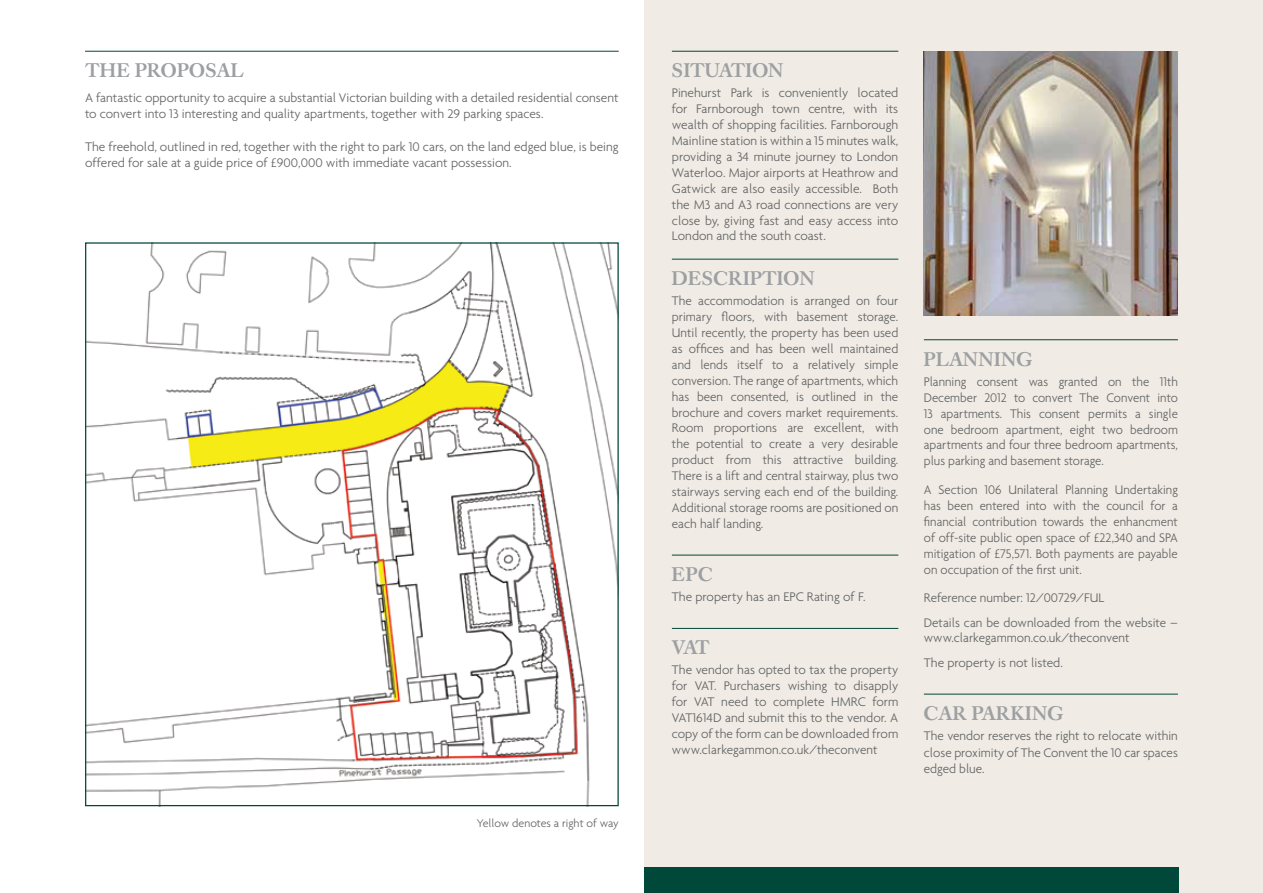
<style>
.page{position:relative;width:1263px;height:893px;background:#fff}
.page>*{position:absolute;margin:0;border:0;box-sizing:border-box;transform-origin:0 0}
.t1{font:500 19.5px "Caslon Book BE";color:#9d9fa2}
.t2{font:300 13.5px/15.9px "Agenda";color:#636466}
.t3{font:300 13.5px/15.9px "Agenda";color:#636466;text-align:justify;scale:.96 1}
.t4{font:300 12px "Agenda";color:#636466}
</style>
<div class="page">
<div style="left:644px;top:0;width:619px;height:893px;background:#f0ece5"></div>
<img style="left:87px;top:244px;width:530px;height:560px">
<hr style="left:85px;top:51px;width:534px;height:1px;background:#00483a">
<div style="left:644px;top:867px;width:534px;height:26px;background:#00483a"></div>
<hr style="left:672px;top:51px;width:226px;height:1px;background:#00483a">
<hr style="left:672px;top:259px;width:226px;height:1px;background:#00483a">
<hr style="left:672px;top:555px;width:226px;height:1px;background:#00483a">
<hr style="left:672px;top:628px;width:226px;height:1px;background:#00483a">
<img style="left:924px;top:51px;width:254px;height:265px">
<hr style="left:924px;top:339px;width:254px;height:1px;background:#00483a">
<hr style="left:924px;top:694px;width:254px;height:1px;background:#00483a">
<h1 class="t1" style="left:85px;top:59px;width:160px">THE PROPOSAL</h1>
<p class="t2" style="left:85px;top:89px;width:535px">A fantastic opportunity to acquire a substantial Victorian building with a detailed residential consent to convert into 13 interesting and quality apartments, together with 29 parking spaces.</p>
<p class="t2" style="left:85px;top:139px;width:535px">The freehold, outlined in red, together with the right to park 10 cars, on the land edged blue, is being offered for sale at a guide price of £900,000 with immediate vacant possession.</p>
<p class="t4" style="left:477px;top:816px;width:143px">Yellow denotes a right of way</p>
<h1 class="t1" style="left:672px;top:59px;width:113px">SITUATION</h1>
<p class="t2" style="left:672px;top:85px;width:228px;text-align:justify">Pinehurst Park is conveniently located for Farnborough town centre, with its wealth of shopping facilities. Farnborough Mainline station is within a 15 minutes walk, providing a 34 minute journey to London Waterloo. Major airports at Heathrow and Gatwick are also easily accessible. Both the M3 and A3 road connections are very close by, giving fast and easy access into London and the south coast.</p>
<h1 class="t1" style="left:672px;top:267px;width:30px">DESCRIPTION</h1>
<p class="t2" style="left:672px;top:293px;width:228px;text-align:justify">The accommodation is arranged on four primary floors, with basement storage.<br>Until recently, the property has been used as offices and has been well maintained and lends itself to a relatively simple conversion. The range of apartments, which has been consented, is outlined in the brochure and covers market requirements.<br>Room proportions are excellent, with the potential to create a very desirable product from this attractive building.<br>There is a lift and central stairway, plus two stairways serving each end of the building.<br>Additional storage rooms are positioned on each half landing.</p>
<h1 class="t1" style="left:672px;top:563px;width:15px">EPC</h1>
<p class="t2" style="left:672px;top:589px;width:195px">The property has an EPC rating of F.</p>
<h1 class="t1" style="left:672px;top:636px;width:40px">VAT</h1>
<p class="t2" style="left:672px;top:662px;width:228px;text-align:justify">The vendor has opted to tax the property for VAT. Purchasers wishing to disapply for VAT need to complete HMRC form VAT1614D and submit this to the vendor. A copy of the form can be downloaded from www.clarkegammon.co.uk/theconvent</p>
<h1 class="t1" style="left:924px;top:348px;width:27px">PLANNIN</h1>
<h1 class="t1" style="left:1016px;top:348px;width:17px">G</h1>
<p class="t3" style="left:924px;top:373px;width:266px">Planning consent was granted on the 11th December 2012 to convert The Convent into 13 apartments. This consent permits a single one bedroom apartment, eight two bedroom apartments and four three bedroom apartments, plus parking and basement storage.</p>
<p class="t3" style="left:924px;top:481px;width:266px">A Section 106 Unilateral Planning Undertaking has been entered into with the council for a financial contribution towards the enhancment of off-site public open space of £22,340 and SPA mitigation of £75,571. Both payments are payable on occupation of the first unit.</p>
<p class="t2" style="left:924px;top:585px;width:256px;line-height:24.5px">Reference number: 12/00729/FUL<br>Details can be downloaded from the website –</p>
<p class="t2" style="left:924px;top:626px;width:207px;line-height:24.5px">www.clarkegammon.co.uk/theconvent<br>The property is not listed.</p>
<h1 class="t1" style="left:924px;top:702px;width:141px">CAR PARKING</h1>
<p class="t2" style="left:924px;top:728px;width:256px;text-align:justify">The vendor reserves the right to relocate within close proximity of The Convent the 10 car spaces edged blue.</p>
</div>
